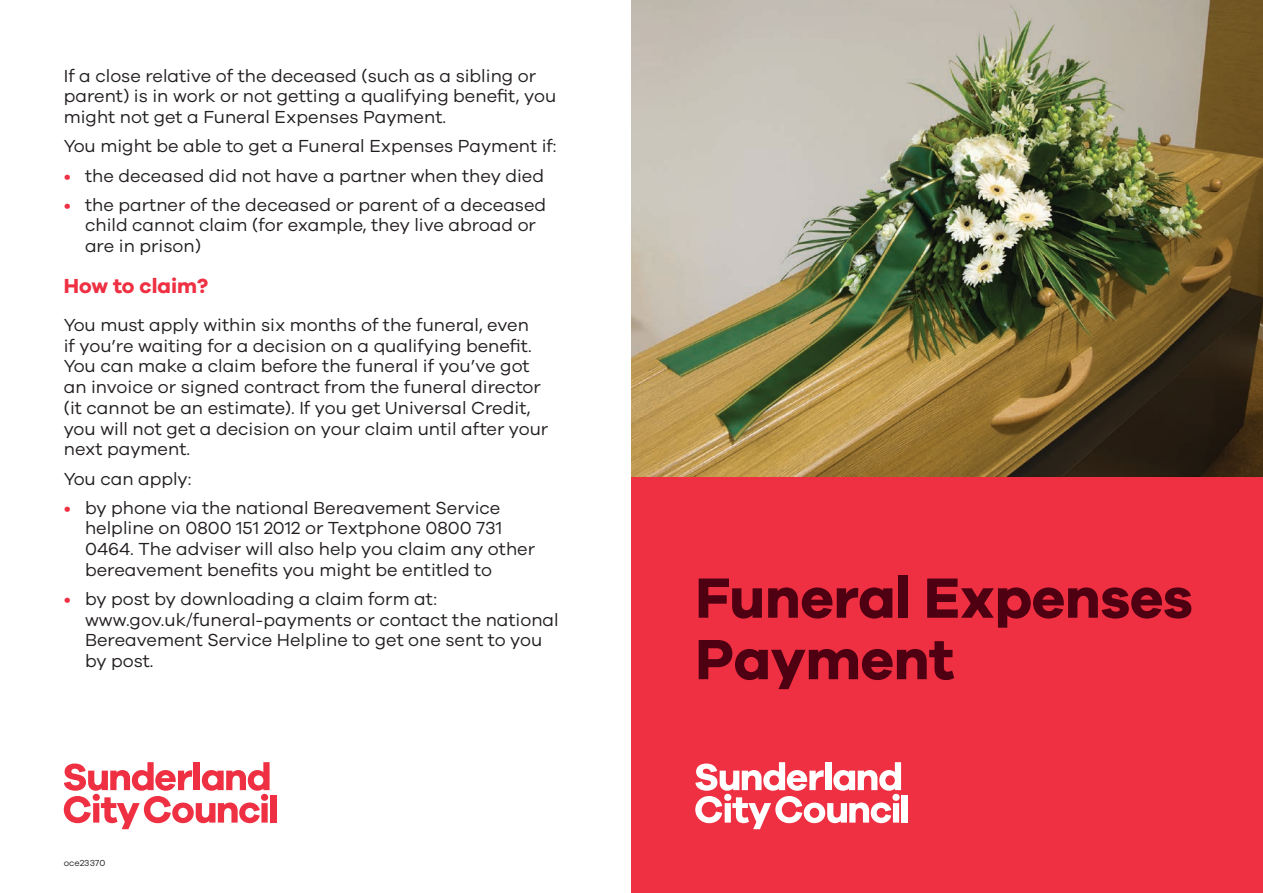
<style>
.page{position:relative;width:1263px;height:893px;background:#fff}
.page>*{position:absolute;margin:0;border:0;box-sizing:border-box;transform-origin:0 0}
.t1{font:700 58.5px/61.5px "Galano Grotesque";letter-spacing:-.01em;color:#4e0012}
.t2{font:700 21px "Galano Grotesque";color:#ee3042}
.t3{font:18px/20.7px "Galano Grotesque";color:#231f20}
.t4{font:9px "Galano Grotesque";color:#231f20}
.s1{color:#ee3042}
</style>
<div class="page">
<div style="left:631px;top:0;width:632px;height:893px;background:#ee3042"></div>
<svg style="left:695px;top:762px;width:206px;height:67px"></svg>
<div style="left:902px;top:795px;width:6px;height:28px;background:#fff"></div>
<svg style="left:64px;top:762px;width:206px;height:67px"></svg>
<div style="left:270px;top:795px;width:6px;height:28px;background:#ee3042"></div>
<img style="left:631px;top:0;width:632px;height:476px">
<p class="t3" style="left:64px;top:65px;width:494px">If a close relative of the deceased (such as a sibling or parent) is in work or not getting a qualifying benefit, you might not get a Funeral Expenses Payment.</p>
<p class="t3" style="left:64px;top:135px;width:494px">You might be able to get a Funeral Expenses Payment if:</p>
<p class="t3" style="left:64px;top:165px;width:482px"><span class="s1">•</span> the deceased did not have a partner when they died</p>
<p class="t3" style="left:85px;top:194px;width:463px;text-indent:-21px"><span class="s1">•</span> the partner of the deceased or parent of a deceased child cannot claim (for example, they live abroad or are in prison)</p>
<p class="t2" style="left:64px;top:273px;width:146px">How to claim?</p>
<p class="t3" style="left:64px;top:314px;width:486px">You must apply within six months of the funeral, even<br>if you’re waiting for a decision on a qualifying benefit.<br>You can make a claim before the funeral if you’ve got an invoice or signed contract from the funeral director (it cannot be an estimate). If you get Universal Credit, you will not get a decision on your claim until after your next payment.</p>
<p class="t3" style="left:64px;top:467px;width:129px">You can apply:</p>
<p class="t3" style="left:85px;top:497px;width:452px;text-indent:-21px"><span class="s1">•</span> by phone via the national Bereavement Service helpline on 0800 151 2012 or Textphone 0800 731<br>0464. The adviser will also help you claim any other bereavement benefits you might be entitled to</p>
<p class="t3" style="left:85px;top:588px;width:475px;text-indent:-21px"><span class="s1">•</span> by post by downloading a claim form at: www.gov.uk/funeral-payments or contact the national Bereavement Service Helpline to get one sent to you by post.</p>
<p class="t4" style="left:64px;top:857px;width:43px">oce23370</p>
<h1 class="t1" style="left:695px;top:565px;width:499px">Funeral Expenses<br>Payment</h1>
</div>
